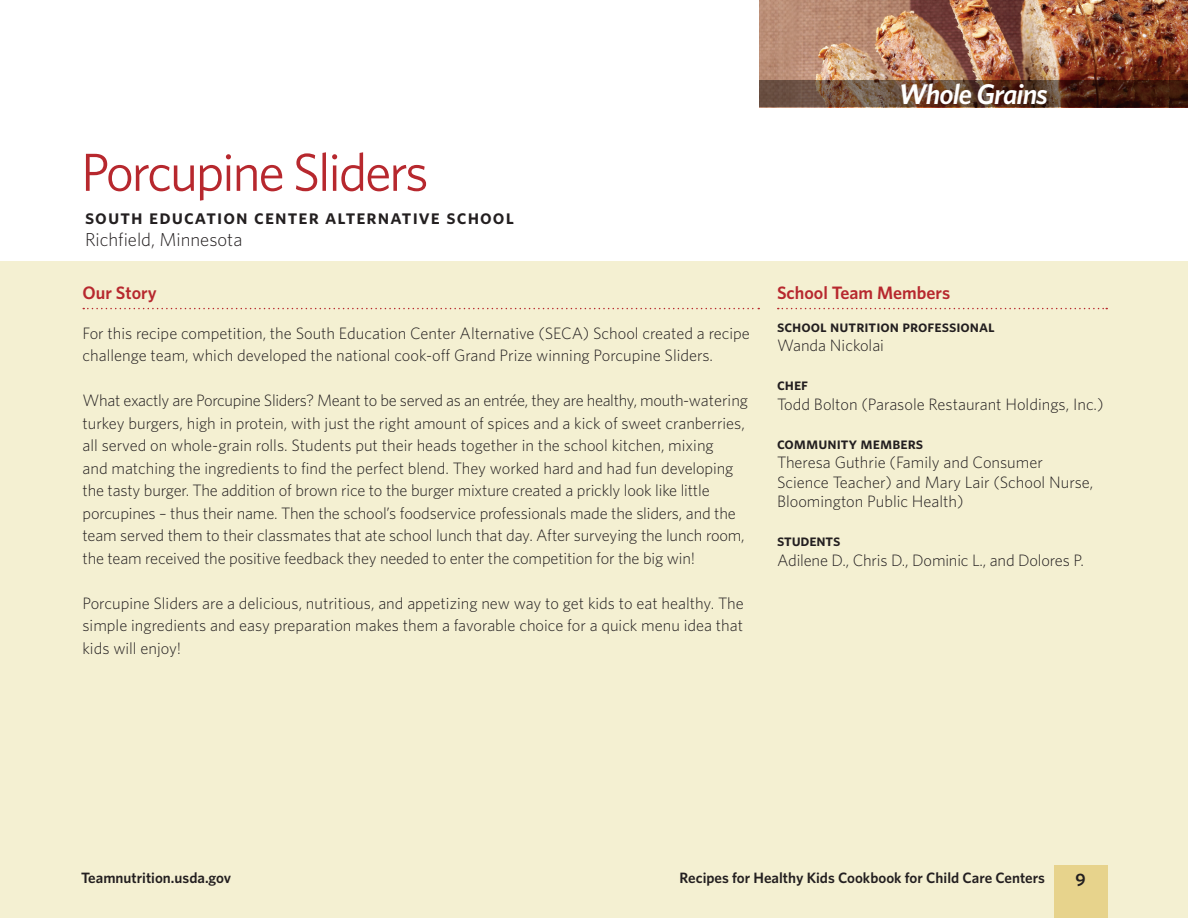
<style>
.page{position:relative;width:1188px;height:918px;background:#fff}
.page>*{position:absolute;margin:0;border:0;box-sizing:border-box;transform-origin:0 0}
.t1{font:53.7px "Whitney HTF";letter-spacing:-.04em;color:#b7282e}
.t2{font:italic 600 28.5px "Whitney HTF";letter-spacing:-.03em;color:#fff}
.t3{font:20.7px "Whitney HTF Semi Bold SC";letter-spacing:.05em;color:#231f20}
.t4{font:300 18.75px "Whitney HTF";color:#231f20}
.Sub1{font:600 18px "Whitney HTF";color:#b7282e}
.t5{font:600 18px "Whitney HTF";color:#231f20}
.t6{font:300 16.5px/22.5px "Whitney HTF";letter-spacing:-.005em;color:#231f20}
.t7{font:16.5px "Whitney HTF Semi Bold SC";color:#231f20}
.t8{font:600 15px "Whitney HTF";color:#231f20}
</style>
<div class="page">
<div style="left:0;top:261px;width:1188px;height:657px;background:#f4f0d2"></div>
<img style="left:759px;top:0;width:429px;height:80px">
<div style="left:1054px;top:865px;width:54px;height:53px;background:#e7d38c"></div>
<svg style="left:759px;top:80px;width:429px;height:27px;background:#5a3929"></svg>
<svg style="left:83px;top:308px;width:676px;height:1px"></svg>
<svg style="left:778px;top:308px;width:329px;height:1px"></svg>
<p class="t1" style="left:81px;top:140px;width:349px">Porcupine Sliders</p>
<p class="t3" style="left:85px;top:205px;width:431px">south education center alternative school</p>
<p class="t4" style="left:85px;top:228px;width:159px">Richfield, Minnesota</p>
<p class="Sub1" style="left:82px;top:282px;width:76px">Our Story</p>
<p class="t6" style="left:82px;top:322px;width:669px">For this recipe competition, the South Education Center Alternative (SECA) School created a recipe challenge team, which developed the national cook-off Grand Prize winning Porcupine Sliders.</p>
<p class="t6" style="left:82px;top:389px;width:667px">What exactly are Porcupine Sliders? Meant to be served as an entrée, they are healthy, mouth-watering turkey burgers, high in protein, with just the right amount of spices and a kick of sweet cranberries, all served on whole-grain rolls. Students put their heads together in the school kitchen, mixing<br>and matching the ingredients to find the perfect blend. They worked hard and had fun developing the tasty burger. The addition of brown rice to the burger mixture created a prickly look like little porcupines – thus their name. Then the school’s foodservice professionals made the sliders, and the team served them to their classmates that ate school lunch that day. After surveying the lunch room, the team received the positive feedback they needed to enter the competition for the big win!</p>
<p class="t6" style="left:82px;top:592px;width:663px;text-align:justify">Porcupine Sliders are a delicious, nutritious, and appetizing new way to get kids to eat healthy. The simple ingredients and easy preparation makes them a favorable choice for a quick menu idea that kids will enjoy!</p>
<h2 class="t2" style="left:899px;top:77px;width:150px">Whole Grains</h2>
<p class="Sub1" style="left:777px;top:282px;width:175px">School Team Members</p>
<p class="t7" style="left:777px;top:316px;width:219px">school nutrition professional</p>
<p class="t6" style="left:777px;top:334px;width:109px">Wanda Nickolai</p>
<p class="t7" style="left:777px;top:375px;width:33px">chef</p>
<p class="t6" style="left:777px;top:393px;width:328px">Todd Bolton (Parasole Restaurant Holdings, Inc.)</p>
<p class="t7" style="left:777px;top:433px;width:148px">community members</p>
<p class="t6" style="left:777px;top:453px;width:318px;line-height:19.5px">Theresa Guthrie (Family and Consumer<br>Science Teacher) and Mary Lair (School Nurse,<br>Bloomington Public Health)</p>
<p class="t7" style="left:777px;top:531px;width:65px">students</p>
<p class="t6" style="left:777px;top:549px;width:309px">Adilene D., Chris D., Dominic L., and Dolores P.</p>
<p class="t8" style="left:81px;top:869px;width:152px">Teamnutrition.usda.gov</p>
<p class="t8" style="left:680px;top:869px;width:367px">Recipes for Healthy Kids Cookbook for Child Care Centers</p>
<p class="t5" style="left:1075px;top:869px;width:12px">9</p>
</div>
